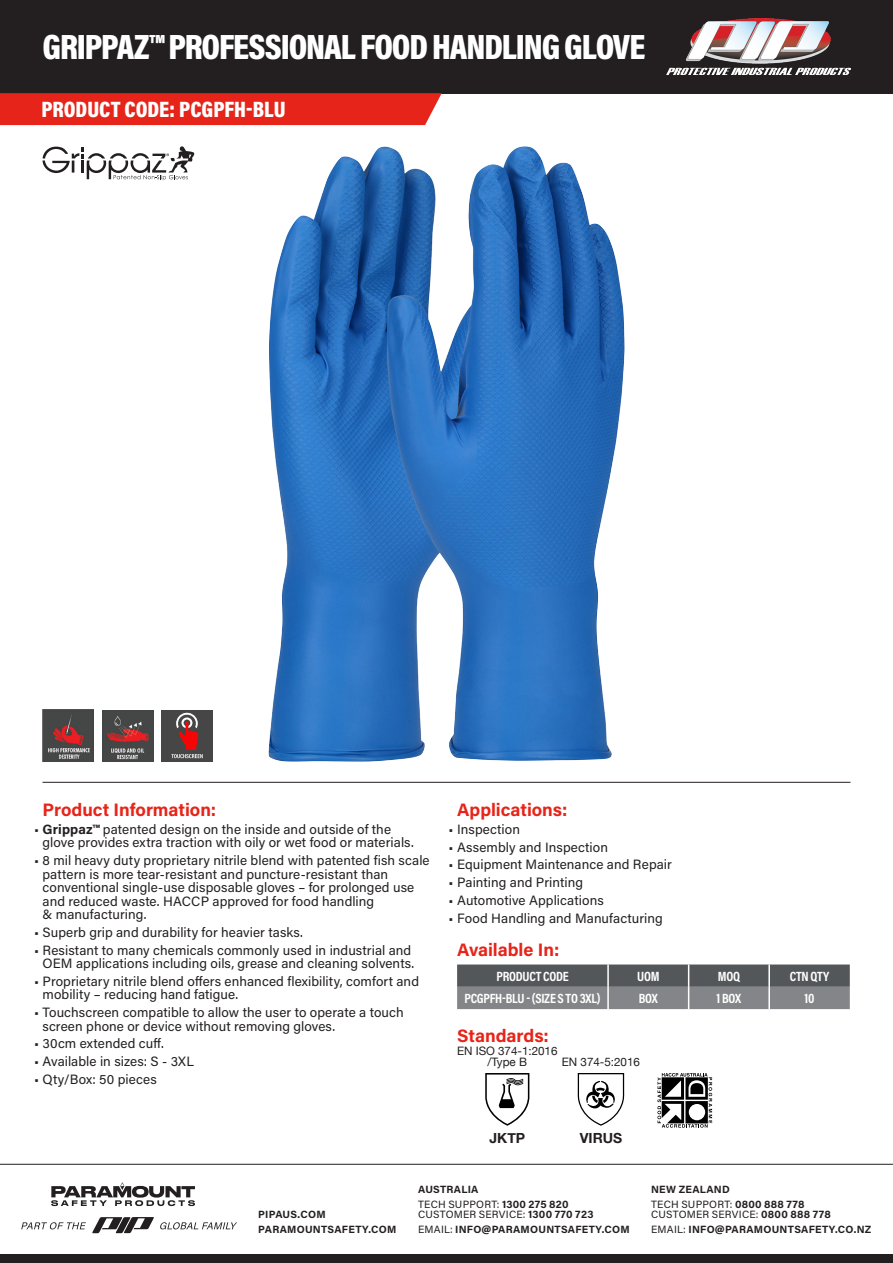
<style>
.page{position:relative;width:893px;height:1263px;background:#fff}
.page>*{position:absolute;margin:0;border:0;box-sizing:border-box;transform-origin:0 0}
.t1{font:900 35.55px "Acumin Pro Cond";letter-spacing:-.035em;color:#fff}
.t2{font:900 22.5px "Acumin Pro Cond";color:#fff}
.t3{font:700 18px "Acumin Pro";color:#e72419}
.t4{font:700 13.95px "Helvetica Neue";color:#231f20}
.t5{font:13.5px/13.5px "Acumin Pro";letter-spacing:.005em;color:#231f20}
.t6{font:700 13.5px "Acumin Pro Cond";letter-spacing:-.02em;color:#fff}
.t7{font:11.55px/10.9px "Helvetica Neue";color:#231f20;text-align:center}
.t8{font:700 10.5px/14.7px "Acumin Pro";letter-spacing:.025em;color:#231f20}
.s1{font-weight:700}
.s2{font-weight:400}
</style>
<div class="page">
<svg style="left:51px;top:1182px;width:144px;height:24px"></svg>
<svg style="left:21px;top:1222px;width:65px;height:7px"></svg>
<svg style="left:160px;top:1222px;width:77px;height:7px"></svg>
<svg style="left:92px;top:1217px;width:62px;height:16px"></svg>
<hr style="left:0;top:1164px;width:893px;height:1px;background:#231f20">
<div style="left:0;top:1254px;width:893px;height:9px;background:#231f20"></div>
<div style="left:0;top:0;width:893px;height:93px;background:#231f20"></div>
<img style="left:667px;top:19px;width:183px;height:56px">
<div style="left:0;top:93px;width:442px;height:32px;background:#e72419"></div>
<hr style="left:43px;top:782px;width:807px;height:1px;background:#231f20">
<svg style="left:457px;top:964px;width:393px;height:45px;background:#6f7174"></svg>
<hr style="left:768px;top:964px;width:2px;height:23px;background:#fff">
<svg style="left:43px;top:146px;width:152px;height:34px"></svg>
<svg style="left:485px;top:1073px;width:44px;height:53px"></svg>
<svg style="left:657px;top:1073px;width:55px;height:55px"></svg>
<svg style="left:577px;top:1073px;width:48px;height:53px"></svg>
<img style="left:102px;top:710px;width:51px;height:51px">
<img style="left:43px;top:710px;width:51px;height:51px">
<div style="left:162px;top:710px;width:51px;height:51px;background:#464646"></div>
<svg style="left:171px;top:712px;width:32px;height:46px"></svg>
<img style="left:269px;top:146px;width:355px;height:615px">
<p class="t1" style="left:43px;top:23px;width:604px">GRIPPAZ™ PROFESSIONAL FOOD HANDLING GLOVE</p>
<p class="t2" style="left:41px;top:94px;width:246px">PRODUCT CODE: PCGPFH-BLU</p>
<p class="t3" style="left:43px;top:797px;width:175px">Product Information:</p>
<p class="t5" style="left:43px;top:822px;width:373px;text-indent:-9px">• <span class="s1">Grippaz™</span> patented design on the inside and outside of the glove provides extra traction with oily or wet food or materials.</p>
<p class="t5" style="left:43px;top:853px;width:389px;text-indent:-9px">• 8 mil heavy duty proprietary nitrile blend with patented fish scale pattern is more tear-resistant and puncture-resistant than conventional single-use disposable gloves – for prolonged use and reduced waste. HACCP approved for food handling<br>&amp; manufacturing.</p>
<p class="t5" style="left:34px;top:925px;width:270px">• Superb grip and durability for heavier tasks.</p>
<p class="t5" style="left:34px;top:942px;width:382px;text-align:right">• Resistant to many chemicals commonly used in industrial and<br>OEM applications including oils, grease and cleaning solvents.</p>
<p class="t5" style="left:43px;top:974px;width:378px;text-indent:-9px">• Proprietary nitrile blend offers enhanced flexibility, comfort and mobility – reducing hand fatigue.</p>
<p class="t5" style="left:43px;top:1005px;width:363px;text-indent:-9px">• Touchscreen compatible to allow the user to operate a touch screen phone or device without removing gloves.</p>
<p class="t5" style="left:34px;top:1036px;width:131px">• 30cm extended cuff.</p>
<p class="t5" style="left:34px;top:1054px;width:161px">• Available in sizes: S - 3XL</p>
<p class="t5" style="left:34px;top:1072px;width:124px">• Qty/Box: 50 pieces</p>
<p class="t3" style="left:457px;top:797px;width:112px">Applications:</p>
<p class="t5" style="left:449px;top:822px;width:73px">• Inspection</p>
<p class="t5" style="left:449px;top:839px;width:161px">• Assembly and Inspection</p>
<p class="t5" style="left:449px;top:857px;width:225px">• Equipment Maintenance and Repair</p>
<p class="t5" style="left:449px;top:875px;width:136px">• Painting and Printing</p>
<p class="t5" style="left:449px;top:893px;width:157px">• Automotive Applications</p>
<p class="t5" style="left:449px;top:911px;width:216px">• Food Handling and Manufacturing</p>
<p class="t3" style="left:457px;top:937px;width:104px">Available In:</p>
<p class="t6" style="left:497px;top:967px;width:73px">PRODUCT CODE</p>
<p class="t6" style="left:637px;top:967px;width:24px">UOM</p>
<p class="t6" style="left:718px;top:967px;width:24px">MOQ</p>
<p class="t6" style="left:790px;top:967px;width:41px">CTN QTY</p>
<p class="t6" style="left:464px;top:989px;width:138px">PCGPFH-BLU - (SIZE S TO 3XL)</p>
<p class="t6" style="left:639px;top:989px;width:21px">BOX</p>
<p class="t6" style="left:717px;top:989px;width:26px">1 BOX</p>
<p class="t6" style="left:805px;top:989px;width:11px">10</p>
<p class="t3" style="left:457px;top:1023px;width:93px">Standards:</p>
<p class="t7" style="left:457px;top:1046px;width:102px">EN ISO 374-1:2016 /Type B</p>
<p class="t7" style="left:562px;top:1057px;width:80px">EN 374-5:2016</p>
<p class="t4" style="left:489px;top:1127px;width:37px">JKTP</p>
<p class="t4" style="left:580px;top:1127px;width:44px">VIRUS</p>
<p class="t8" style="left:258px;top:1207px;width:140px">PIPAUS.COM<br>PARAMOUNTSAFETY.COM</p>
<p class="t8" style="left:418px;top:1182px;width:152px">AUSTRALIA<br><span class="s2">TECH SUPPORT:</span> 1300 275 820</p>
<p class="t8" style="left:418px;top:1207px;width:213px"><span class="s2">CUSTOMER SERVICE:</span> 1300 770 723<br><span class="s2">EMAIL:</span> INFO@PARAMOUNTSAFETY.COM</p>
<p class="t8" style="left:651px;top:1182px;width:155px">NEW ZEALAND<br><span class="s2">TECH SUPPORT:</span> 0800 888 778</p>
<p class="t8" style="left:651px;top:1207px;width:222px"><span class="s2">CUSTOMER SERVICE:</span> 0800 888 778<br><span class="s2">EMAIL:</span> INFO@PARAMOUNTSAFETY.CO.NZ</p>
</div>
